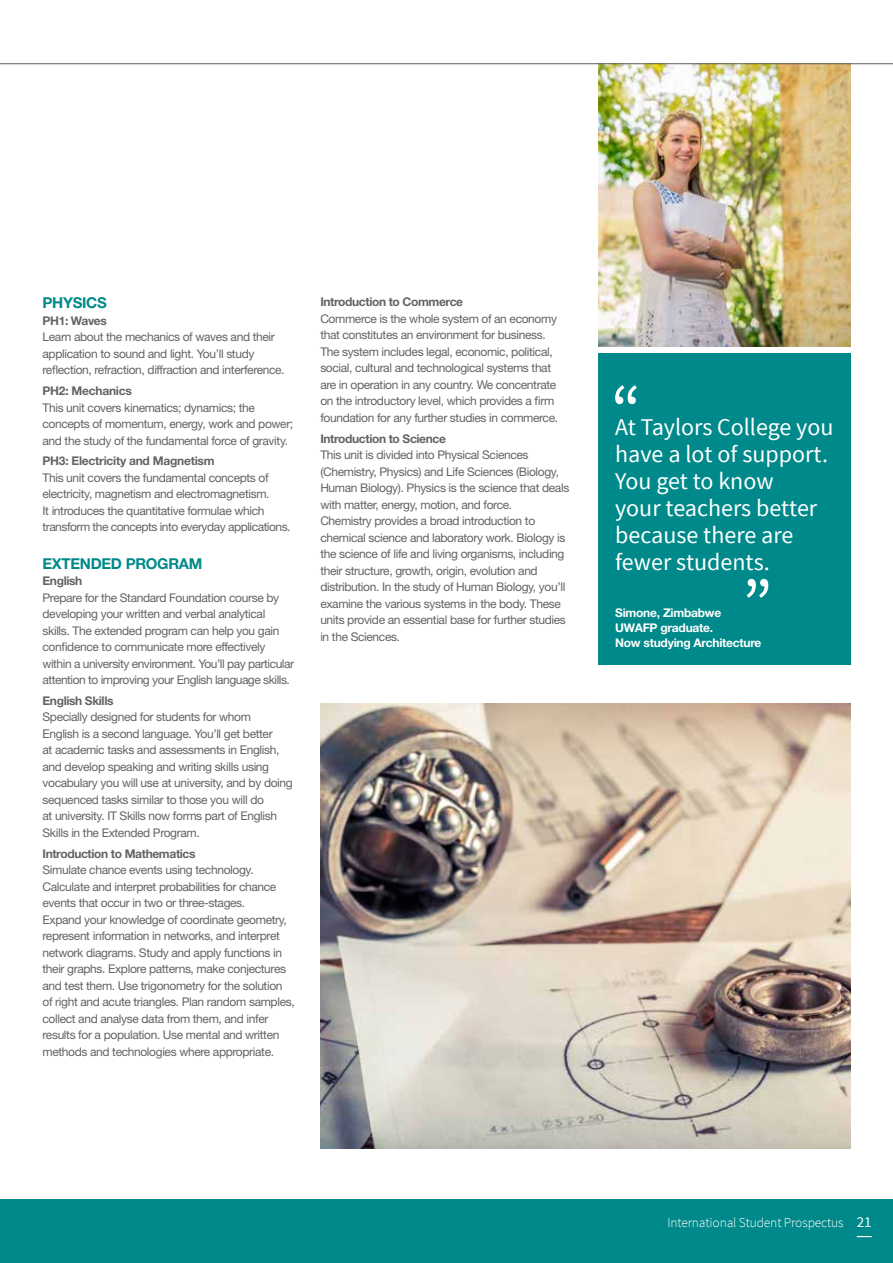
<style>
.page{position:relative;width:893px;height:1263px;background:#fff}
.page>*{position:absolute;margin:0;border:0;box-sizing:border-box;transform-origin:0 0}
.t1{font:24px/27px "Source Sans Pro";color:#fff}
.t2{font:700 15px "Helvetica Neue LT Std";letter-spacing:-.02em;color:#00898a}
.t3{font:300 13.5px "Source Sans Pro";letter-spacing:-.01em;color:#fff}
.t4{font:12px/16.5px "Helvetica Neue LT Std";letter-spacing:-.03em;color:#636362}
.t5{font:700 12px "Helvetica Neue LT Std";letter-spacing:-.03em;color:#636362}
.t6{font:700 12px/15px "Helvetica Neue LT Std";letter-spacing:-.02em;color:#fff}
.s1{font-weight:400;font-size:15px}
</style>
<div class="page">
<img style="left:320px;top:704px;width:530px;height:444px">
<div style="left:0;top:1199px;width:893px;height:64px;background:#00898a"></div>
<img style="left:598px;top:64px;width:252px;height:283px">
<hr style="left:0;top:63px;width:893px;height:1px;background:#5e5e5d">
<div style="left:598px;top:353px;width:252px;height:311px;background:#00898a"></div>
<svg style="left:615px;top:385px;width:22px;height:19px"></svg>
<svg style="left:857px;top:1236px;width:15px;height:1px"></svg>
<svg style="left:747px;top:579px;width:21px;height:19px"></svg>
<p class="t2" style="left:43px;top:294px;width:66px">PHYSICS</p>
<p class="t5" style="left:43px;top:313px;width:66px">PH1: Waves</p>
<p class="t4" style="left:43px;top:329px;width:244px">Learn about the mechanics of waves and their application to sound and light. You’ll study reflection, refraction, diffraction and interference.</p>
<p class="t5" style="left:43px;top:383px;width:91px">PH2: Mechanics</p>
<p class="t4" style="left:43px;top:399px;width:252px">This unit covers kinematics; dynamics; the concepts of momentum, energy, work and power; and the study of the fundamental force of gravity.</p>
<p class="t5" style="left:43px;top:454px;width:174px">PH3: Electricity and Magnetism</p>
<p class="t4" style="left:43px;top:469px;width:250px">This unit covers the fundamental concepts of electricity, magnetism and electromagnetism.<br>It introduces the quantitative formulae which transform the concepts into everyday applications.</p>
<p class="t2" style="left:43px;top:554px;width:161px">EXTENDED PROGRAM</p>
<p class="t5" style="left:43px;top:573px;width:41px">English</p>
<p class="t4" style="left:43px;top:589px;width:253px">Prepare for the Standard Foundation course by developing your written and verbal analytical skills. The extended program can help you gain confidence to communicate more effectively within a university environment. You’ll pay particular attention to improving your English language skills.</p>
<p class="t5" style="left:43px;top:693px;width:73px">English Skills</p>
<p class="t4" style="left:43px;top:709px;width:252px">Specially designed for students for whom<br>English is a second language. You’ll get better<br>at academic tasks and assessments in English, and develop speaking and writing skills using vocabulary you will use at university, and by doing sequenced tasks similar to those you will do<br>at university. IT Skills now forms part of English Skills in the Extended Program.</p>
<p class="t5" style="left:43px;top:846px;width:155px">Introduction to Mathematics</p>
<p class="t4" style="left:43px;top:861px;width:254px">Simulate chance events using technology.<br>Calculate and interpret probabilities for chance events that occur in two or three-stages.<br>Expand your knowledge of coordinate geometry, represent information in networks, and interpret network diagrams. Study and apply functions in their graphs. Explore patterns, make conjectures and test them. Use trigonometry for the solution of right and acute triangles. Plan random samples, collect and analyse data from them, and infer results for a population. Use mental and written methods and technologies where appropriate.</p>
<p class="t5" style="left:320px;top:295px;width:144px">Introduction to Commerce</p>
<p class="t4" style="left:320px;top:310px;width:239px">Commerce is the whole system of an economy that constitutes an environment for business.<br>The system includes legal, economic, political, social, cultural and technological systems that are in operation in any country. We concentrate on the introductory level, which provides a firm foundation for any further studies in commerce.</p>
<p class="t5" style="left:320px;top:431px;width:127px">Introduction to Science</p>
<p class="t4" style="left:320px;top:446px;width:250px">This unit is divided into Physical Sciences (Chemistry, Physics) and Life Sciences (Biology, Human Biology). Physics is the science that deals with matter, energy, motion, and force.<br>Chemistry provides a broad introduction to chemical science and laboratory work. Biology is the science of life and living organisms, including their structure, growth, origin, evolution and distribution. In the study of Human Biology, you’ll examine the various systems in the body. These units provide an essential base for further studies in the Sciences.</p>
<h1 class="t1" style="left:615px;top:414px;width:220px">At Taylors College you have a lot of support.<br>You get to know<br>your teachers better because there are fewer students.</h1>
<p class="t6" style="left:615px;top:605px;width:148px">Simone, Zimbabwe<br>UWAFP graduate.<br>Now studying Architecture</p>
<p class="t3" style="left:667px;top:1215px;width:206px">International Student Prospectus <span class="s1">21</span></p>
</div>
